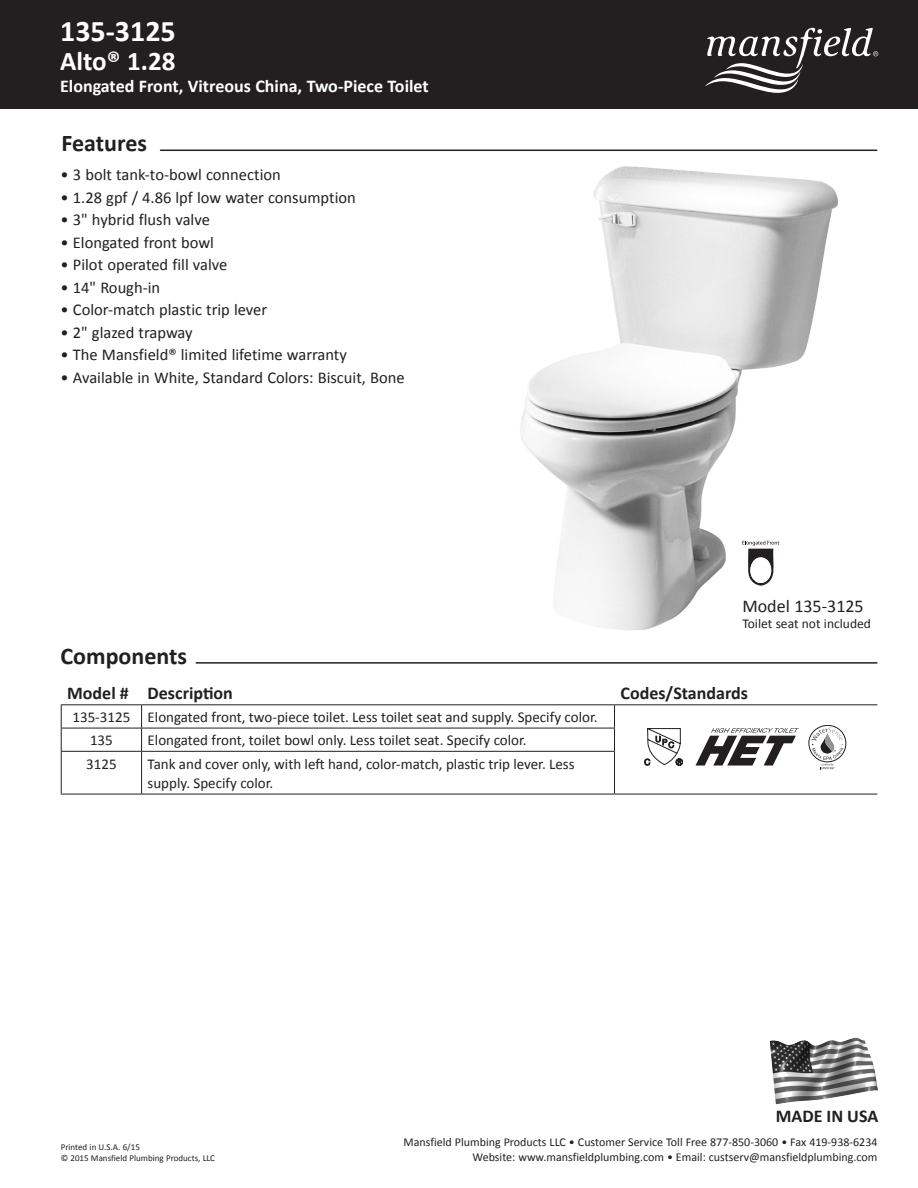
<style>
.page{position:relative;width:918px;height:1188px;background:#fff}
.page>*{position:absolute;margin:0;border:0;box-sizing:border-box;transform-origin:0 0}
.t1{font:700 30px "Calibri";color:#fff}
.t2{font:700 27px "Calibri";color:#fff}
.t3{font:700 24px "Calibri";color:#231f20}
.t4{font:700 18px "Calibri";color:#fff}
.t5{font:700 18px "Calibri";color:#231f20}
.t6{font:18px "Calibri";color:#231f20}
.t7{font:16.5px "Calibri";color:#231f20}
.t8{font:15px/19.5px "Calibri";color:#231f20}
.t9{font:13.5px "Calibri";color:#231f20}
.t10{font:12px "Calibri";color:#231f20}
.t11{font:9px/10.8px "Calibri";color:#231f20}
</style>
<div class="page">
<img style="left:520px;top:166px;width:318px;height:464px">
<hr style="left:196px;top:662px;width:681px;height:2px;background:#231f20">
<hr style="left:161px;top:150px;width:716px;height:1px;background:#231f20">
<img style="left:770px;top:1038px;width:108px;height:66px">
<svg style="left:742px;top:541px;width:37px;height:45px"></svg>
<hr style="left:61px;top:728px;width:81px;height:1px;background:#231f20">
<svg style="left:61px;top:705px;width:1px;height:46px"></svg>
<hr style="left:142px;top:728px;width:473px;height:1px;background:#231f20">
<svg style="left:141px;top:705px;width:1px;height:46px"></svg>
<svg style="left:614px;top:705px;width:1px;height:46px"></svg>
<hr style="left:61px;top:751px;width:81px;height:1px;background:#231f20">
<hr style="left:61px;top:752px;width:1px;height:42px;background:#231f20">
<hr style="left:142px;top:751px;width:473px;height:1px;background:#231f20">
<hr style="left:141px;top:752px;width:1px;height:42px;background:#231f20">
<hr style="left:614px;top:752px;width:1px;height:42px;background:#231f20">
<hr style="left:61px;top:794px;width:81px;height:1px;background:#231f20">
<hr style="left:142px;top:794px;width:473px;height:1px;background:#231f20">
<hr style="left:615px;top:794px;width:262px;height:1px;background:#231f20">
<hr style="left:61px;top:704px;width:81px;height:1px;background:#231f20">
<hr style="left:142px;top:704px;width:473px;height:1px;background:#231f20">
<hr style="left:615px;top:704px;width:262px;height:1px;background:#231f20">
<svg style="left:696px;top:728px;width:103px;height:38px"></svg>
<div style="left:809px;top:725px;width:37px;height:37px;border:1px solid #231f20;border-radius:50%"></div>
<svg style="left:811px;top:727px;width:32px;height:42px"></svg>
<svg style="left:645px;top:728px;width:38px;height:38px"></svg>
<div style="left:0;top:0;width:918px;height:109px;background:#231f20"></div>
<svg style="left:705px;top:28px;width:173px;height:65px"></svg>
<p class="t1" style="left:60px;top:12px;width:117px">135-3125</p>
<p class="t2" style="left:60px;top:43px;width:117px">Alto® 1.28</p>
<p class="t4" style="left:60px;top:75px;width:370px">Elongated Front, Vitreous China, Two-Piece Toilet</p>
<p class="t3" style="left:62px;top:128px;width:87px">Features</p>
<p class="t7" style="left:61px;top:164px;width:222px">• 3 bolt tank-to-bowl connection</p>
<p class="t7" style="left:61px;top:187px;width:297px">• 1.28 gpf / 4.86 lpf low water consumption</p>
<p class="t7" style="left:61px;top:209px;width:151px">• 3" hybrid flush valve</p>
<p class="t7" style="left:61px;top:232px;width:155px">• Elongated front bowl</p>
<p class="t7" style="left:61px;top:254px;width:168px">• Pilot operated fill valve</p>
<p class="t7" style="left:61px;top:277px;width:101px">• 14" Rough-in</p>
<p class="t7" style="left:61px;top:299px;width:208px">• Color-match plastic trip lever</p>
<p class="t7" style="left:61px;top:322px;width:134px">• 2" glazed trapway</p>
<p class="t7" style="left:61px;top:344px;width:288px">• The Mansfield® limited lifetime warranty</p>
<p class="t7" style="left:61px;top:367px;width:346px">• Available in White, Standard Colors: Biscuit, Bone</p>
<p class="t3" style="left:61px;top:641px;width:128px">Components</p>
<p class="t6" style="left:742px;top:595px;width:123px">Model 135-3125</p>
<p class="t9" style="left:742px;top:615px;width:130px">Toilet seat not included</p>
<p class="t5" style="left:67px;top:681px;width:63px">Model #</p>
<p class="t5" style="left:148px;top:681px;width:87px">Description</p>
<p class="t5" style="left:621px;top:681px;width:129px">Codes/Standards</p>
<p class="t8" style="left:73px;top:707px;width:59px">135-3125</p>
<p class="t8" style="left:148px;top:707px;width:451px">Elongated front, two-piece toilet. Less toilet seat and supply. Specify color.</p>
<p class="t8" style="left:90px;top:731px;width:24px">135</p>
<p class="t8" style="left:148px;top:731px;width:381px">Elongated front, toilet bowl only. Less toilet seat. Specify color.</p>
<p class="t8" style="left:86px;top:754px;width:32px">3125</p>
<p class="t8" style="left:148px;top:754px;width:429px">Tank and cover only, with left hand, color-match, plastic trip lever. Less supply. Specify color.</p>
<p class="t5" style="left:776px;top:1105px;width:104px">MADE IN USA</p>
<p class="t11" style="left:61px;top:1142px;width:156px">Printed in U.S.A. 6/15<br>© 2015 Mansfield Plumbing Products, LLC</p>
<p class="t10" style="left:404px;top:1134px;width:475px">Mansfield Plumbing Products LLC • Customer Service Toll Free 877-850-3060 • Fax 419-938-6234</p>
<p class="t10" style="left:472px;top:1149px;width:407px">Website: www.mansfieldplumbing.com • Email: custserv@mansfieldplumbing.com</p>
</div>
